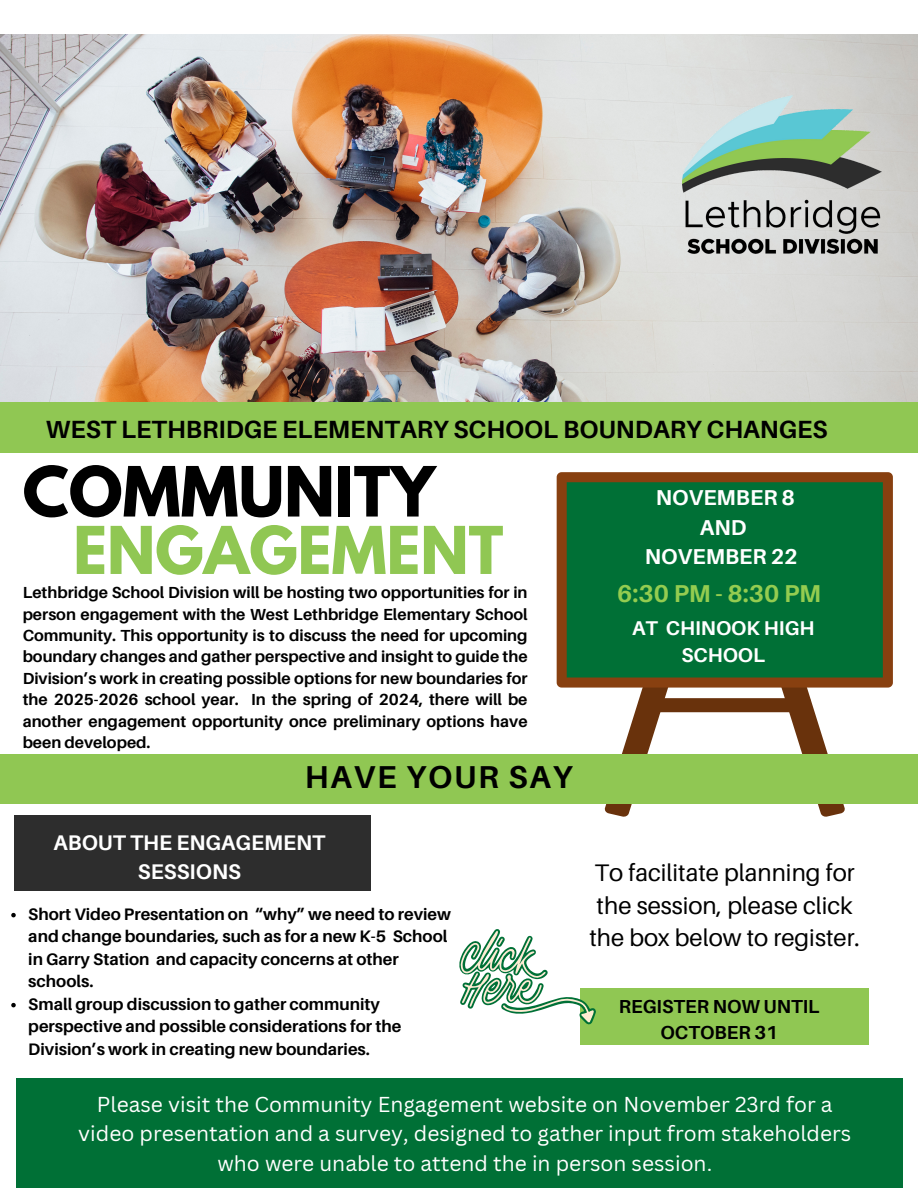
<style>
.page{position:relative;width:918px;height:1188px;background:#fff}
.page>*{position:absolute;margin:0;border:0;box-sizing:border-box;transform-origin:0 0}
.t1{font:700 61.35px "League Spartan";color:#000}
.t2{font:700 58.35px "League Spartan";color:#90c753}
.t3{font:700 31.65px "Aileron";letter-spacing:.055em;color:#000}
.t4{font:700 24.9px "Aileron";color:#000}
.t5{font:700 24.45px "Aileron";color:#94cc50}
.t6{font:24px/32.8px "Aileron";color:#000;text-align:center}
.t7{font:700 21.6px "Aileron";color:#fff}
.t8{font:700 21.15px/29.7px "Aileron";color:#fff;text-align:center}
.t9{font:21px/29.2px "Canva Sans";color:#fff;text-align:center}
.t10{font:700 19.95px/27px "Aileron";color:#fff;text-align:center}
.t11{font:700 18.75px/25.8px "Aileron";color:#000;text-align:center}
.t12{font:700 16.65px/22.5px "Aileron";color:#000}
.t13{font:700 16.05px/21.3px "Aileron";color:#000;text-align:justify}
</style>
<div class="page">
<img style="left:0;top:34px;width:918px;height:369px">
<svg style="left:604px;top:688px;width:112px;height:129px"></svg>
<svg style="left:734px;top:688px;width:111px;height:129px"></svg>
<div style="left:639px;top:698px;width:172px;height:14px;background:#69320c;border-radius:3px"></div>
<svg style="left:557px;top:472px;width:336px;height:216px;background:#136931"></svg>
<div style="left:0;top:754px;width:918px;height:50px;background:#90c753"></div>
<div style="left:16px;top:1078px;width:886px;height:110px;background:#007036"></div>
<div style="left:14px;top:815px;width:356px;height:76px;background:#2d2d2d"></div>
<div style="left:0;top:403px;width:918px;height:50px;background:#90c753"></div>
<div style="left:580px;top:988px;width:289px;height:57px;background:#90c753"></div>
<img style="left:682px;top:95px;width:199px;height:165px">
<svg style="left:459px;top:929px;width:137px;height:96px"></svg>
<svg style="left:11px;top:913px;width:5px;height:4px"></svg>
<svg style="left:11px;top:1003px;width:5px;height:4px"></svg>
<p class="t4" style="left:46px;top:413px;width:783px">WEST LETHBRIDGE ELEMENTARY SCHOOL BOUNDARY CHANGES</p>
<p class="t1" style="left:23px;top:461px;width:414px">COMMUNITY</p>
<p class="t2" style="left:73px;top:521px;width:432px">ENGAGEMENT</p>
<p class="t13" style="left:23px;top:582px;width:506px">Lethbridge School Division will be hosting two opportunities for in person engagement with the West Lethbridge Elementary School Community. This opportunity is to discuss the need for upcoming boundary changes and gather perspective and insight to guide the Division’s work in creating possible options for new boundaries for the 2025-2026 school year. In the spring of 2024, there will be another engagement opportunity once preliminary options have been developed.</p>
<p class="t3" style="left:305px;top:757px;width:269px">HAVE YOUR SAY</p>
<p class="t7" style="left:656px;top:484px;width:141px">NOVEMBER 8</p>
<p class="t7" style="left:700px;top:514px;width:48px">AND</p>
<p class="t7" style="left:645px;top:544px;width:154px">NOVEMBER 22</p>
<p class="t5" style="left:617px;top:578px;width:205px">6:30 PM - 8:30 PM</p>
<p class="t10" style="left:632px;top:614px;width:184px">AT CHINOOK HIGH<br>SCHOOL</p>
<p class="t8" style="left:54px;top:827px;width:273px">ABOUT THE ENGAGEMENT<br>SESSIONS</p>
<p class="t12" style="left:28px;top:902px;width:424px">Short Video Presentation on “why” we need to review and change boundaries, such as for a new K-5 School in Garry Station and capacity concerns at other schools.</p>
<p class="t12" style="left:28px;top:992px;width:375px">Small group discussion to gather community perspective and possible considerations for the<br>Division’s work in creating new boundaries.</p>
<p class="t6" style="left:589px;top:855px;width:272px">To facilitate planning for the session, please click the box below to register.</p>
<p class="t11" style="left:619px;top:993px;width:202px">REGISTER NOW UNTIL<br>OCTOBER 31</p>
<p class="t9" style="left:78px;top:1089px;width:775px">Please visit the Community Engagement website on November 23rd for a video presentation and a survey, designed to gather input from stakeholders who were unable to attend the in person session.</p>
</div>
